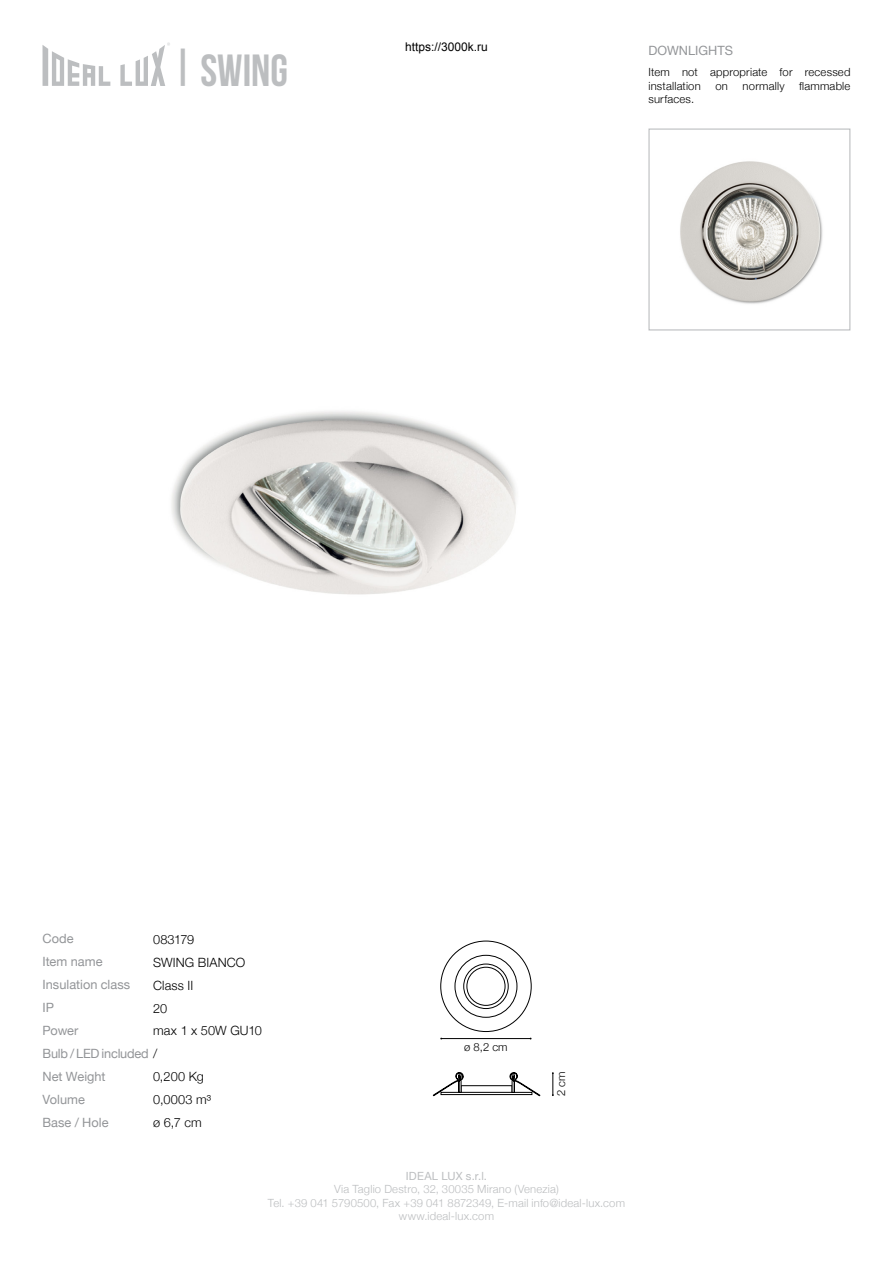
<style>
.page{position:relative;width:893px;height:1263px;background:#fff}
.page>*{position:absolute;margin:0;border:0;box-sizing:border-box;transform-origin:0 0}
.t1{font:45px "Bebas Neue";color:#bcbec0}
.t2{font:12.75px/23px "Helvetica Neue";color:#939598}
.t3{font:300 12.75px/23px "Helvetica Neue";letter-spacing:.01em;color:#000}
.t4{font:12.75px/22.8px "Helvetica Neue";letter-spacing:-.02em;color:#939598}
.t5{font:12px "Arial";color:#000}
.t6{font:300 11.25px/13.5px "Helvetica Neue";letter-spacing:.015em;color:#bcbec0;text-align:center}
.t7{font:300 11.25px/13.5px "Helvetica Neue";letter-spacing:.02em;color:#000}
.t8{font:11.25px "Helvetica Neue";letter-spacing:.015em;color:#bcbec0}
.s1{font-weight:300;color:#000}
</style>
<div class="page">
<svg style="left:43px;top:43px;width:127px;height:43px"></svg>
<img style="left:171px;top:411px;width:345px;height:184px">
<img style="left:680px;top:161px;width:143px;height:143px">
<div style="left:648px;top:129px;width:202px;height:201px;border:1px solid #bcbec0"></div>
<hr style="left:441px;top:1038px;width:90px;height:1px;background:#000">
<svg style="left:552px;top:1072px;width:2px;height:24px"></svg>
<div style="left:455px;top:955px;width:62px;height:62px;border:1px solid #000;border-radius:50%"></div>
<div style="left:463px;top:964px;width:45px;height:45px;border:1px solid #000;border-radius:50%"></div>
<div style="left:467px;top:967px;width:38px;height:38px;border:1px solid #000;border-radius:50%"></div>
<div style="left:441px;top:1092px;width:91px;height:3px;border:1px solid #000"></div>
<div style="left:461px;top:1085px;width:51px;height:7px;border:1px solid #000"></div>
<svg style="left:509px;top:1072px;width:31px;height:24px"></svg>
<svg style="left:433px;top:1072px;width:31px;height:24px"></svg>
<h1 class="t1" style="left:171px;top:43px;width:24px">|</h1>
<h1 class="t1" style="left:200px;top:46px;width:89px">SWING</h1>
<p class="t5" style="left:405px;top:39px;width:84px">https://3000k.ru</p>
<p class="t2" style="left:648px;top:38px;width:86px">DOWNLIGHTS</p>
<p class="t7" style="left:648px;top:65px;width:203px">Item not appropriate for recessed installation</p>
<p class="t7" style="left:715px;top:78px;width:14px">on</p>
<p class="t7" style="left:743px;top:78px;width:43px">normally</p>
<p class="t7" style="left:799px;top:78px;width:53px">flammable</p>
<p class="t7" style="left:648px;top:92px;width:47px">surfaces.</p>
<p class="t2" style="left:43px;top:926px;width:89px">Code<br>Item name<br>Insulation class</p>
<p class="t2" style="left:43px;top:995px;width:13px">IP</p>
<p class="t3" style="left:153px;top:927px;width:43px">083179</p>
<p class="t3" style="left:153px;top:950px;width:94px">SWING BIANCO<br>Class II</p>
<p class="t3" style="left:153px;top:996px;width:16px">20</p>
<p class="t3" style="left:153px;top:1018px;width:110px">max 1 x 50W GU10</p>
<p class="t4" style="left:42px;top:1018px;width:116px">Power<br>Bulb / LED included <span class="s1">/</span></p>
<p class="t2" style="left:42px;top:1064px;width:65px">Net Weight</p>
<p class="t2" style="left:42px;top:1087px;width:68px">Volume<br>Base / Hole</p>
<p class="t3" style="left:153px;top:1064px;width:52px">0,200 Kg</p>
<p class="t3" style="left:153px;top:1087px;width:60px">0,0003 m³ ø 6,7 cm</p>
<p class="t7" style="left:464px;top:1039px;width:45px">ø 8,2 cm</p>
<p class="t7" style="left:554px;top:1096px;width:26px;rotate:-90deg">2 cm</p>
<p class="t8" style="left:406px;top:1166px;width:83px">IDEAL LUX s.r.l.</p>
<p class="t6" style="left:268px;top:1182px;width:359px">Via Taglio Destro, 32, 30035 Mirano (Venezia)<br>Tel. +39 041 5790500, Fax +39 041 8872349, E-mail info@ideal-lux.com www.ideal-lux.com</p>
</div>
